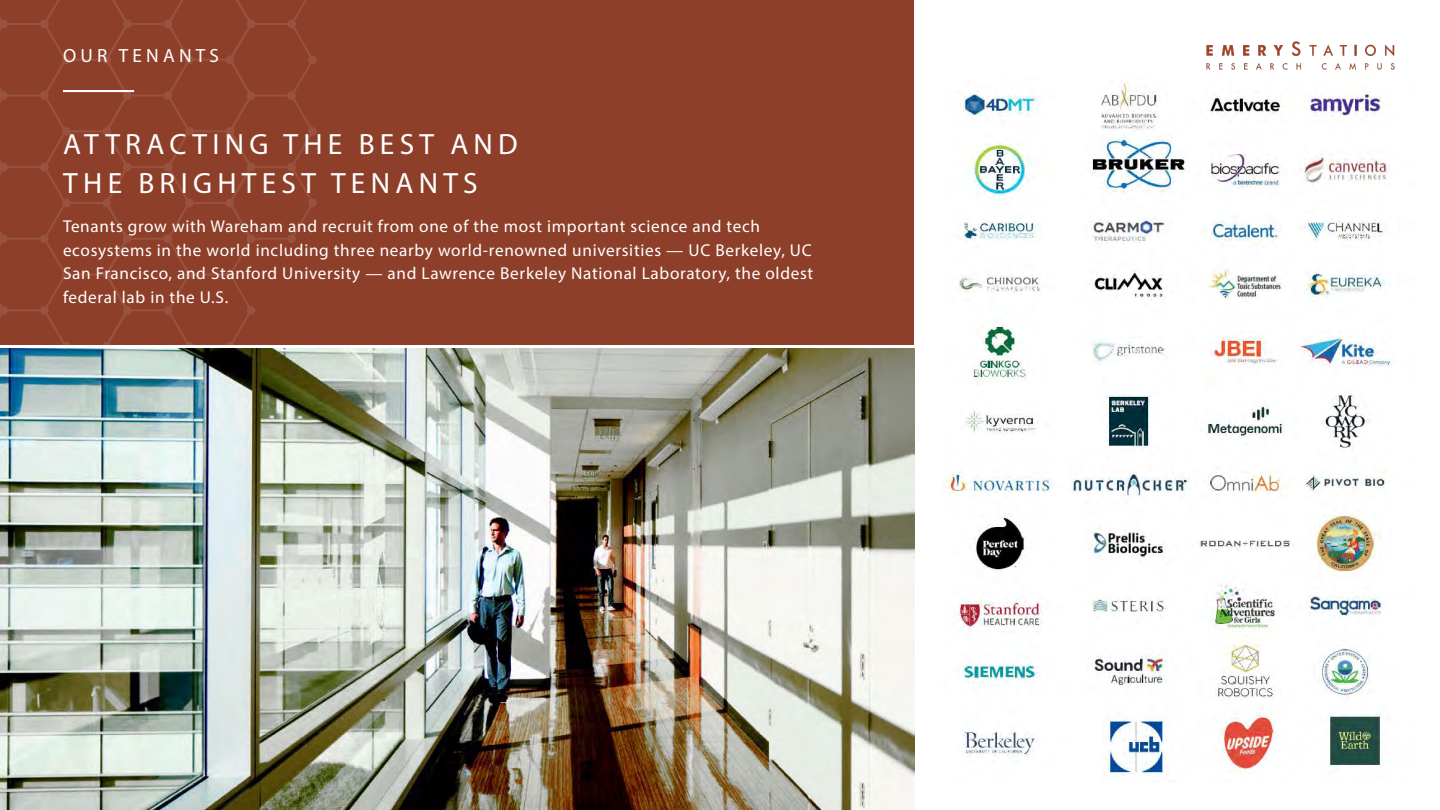
<style>
.page{position:relative;width:1440px;height:810px;background:#fff}
.page>*{position:absolute;margin:0;border:0;box-sizing:border-box;transform-origin:0 0}
.t1{font:29.4px/38.7px "Myriad Pro";letter-spacing:.18em;color:#fff}
.t2{font:19.12px "Myriad Pro";letter-spacing:.22em;color:#fff}
.t3{font:17.17px/23.8px "Myriad Pro";letter-spacing:.04em;color:#fff}
</style>
<div class="page">
<div style="left:0;top:0;width:914px;height:344px;background:#8e3f29"></div>
<svg style="left:0;top:0;width:317px;height:345px"></svg>
<hr style="left:63px;top:90px;width:71px;height:2px;background:#fff">
<img style="left:0;top:348px;width:914px;height:461px">
<img style="left:946px;top:82px;width:446px;height:695px">
<img style="left:1206px;top:41px;width:189px;height:29px">
<p class="t2" style="left:63px;top:44px;width:157px">OUR TENANTS</p>
<h1 class="t1" style="left:63px;top:125px;width:456px">ATTRACTING THE BEST AND<br>THE BRIGHTEST TENANTS</h1>
<p class="t3" style="left:63px;top:214px;width:752px">Tenants grow with Wareham and recruit from one of the most important science and tech ecosystems in the world including three nearby world-renowned universities — UC Berkeley, UC San Francisco, and Stanford University — and Lawrence Berkeley National Laboratory, the oldest federal lab in the U.S.</p>
</div>
